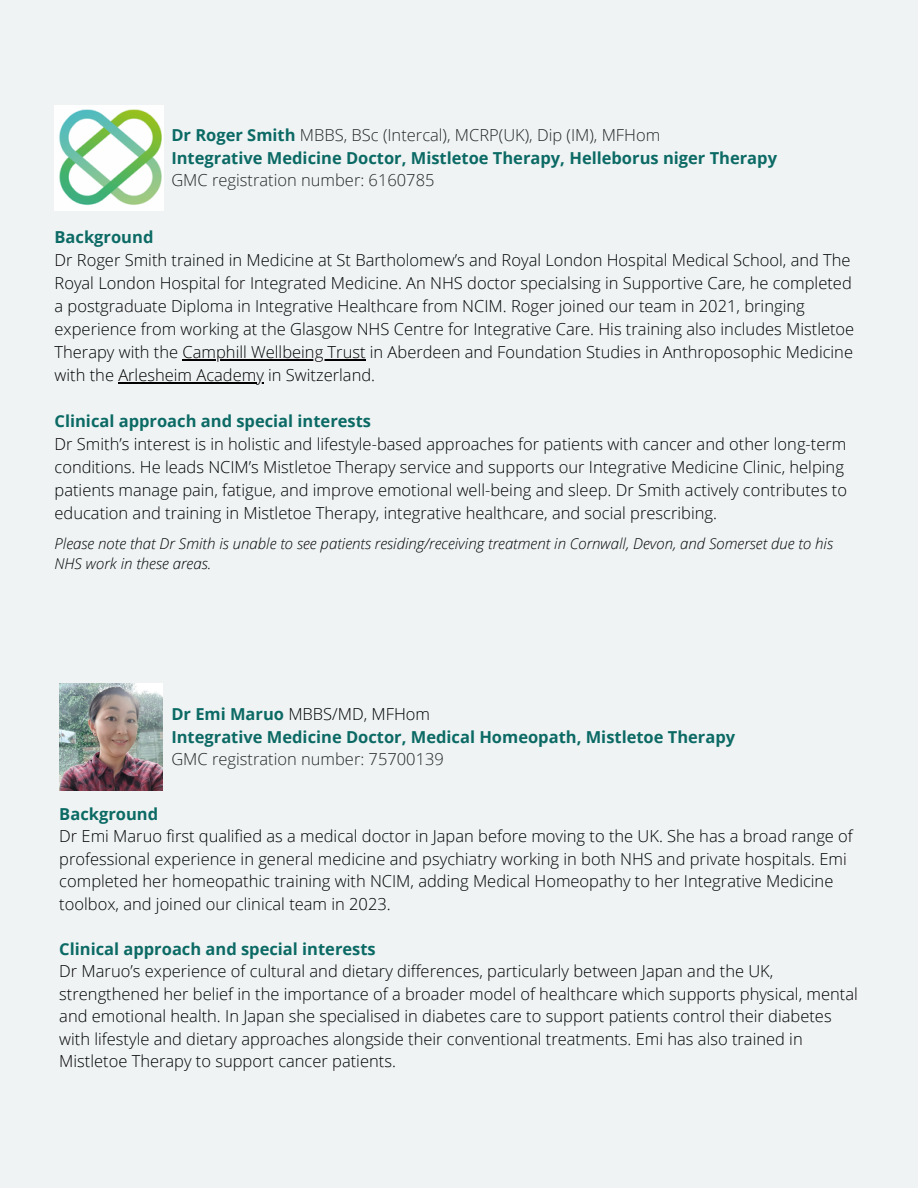
<style>
.page{position:relative;width:918px;height:1188px;background:#eff3f4}
.page>*{position:absolute;margin:0;border:0;box-sizing:border-box;transform-origin:0 0}
.t1{font:300 16.5px/22.5px "Open Sans";color:#000}
.t2{font:700 16.5px/22.5px "Open Sans";color:#0c6a65}
.t3{font:italic 300 15px/20.5px "Open Sans";color:#000}
.s1{font-weight:300;color:#232728}
.s2{font-weight:700;color:#0c6a65}
.s3{font-weight:300;color:#000}
</style>
<div class="page">
<img style="left:59px;top:684px;width:104px;height:107px">
<img style="left:54px;top:106px;width:109px;height:104px">
<hr style="left:183px;top:359px;width:183px;height:2px;background:#000">
<hr style="left:118px;top:382px;width:146px;height:2px;background:#000">
<h1 class="t2" style="left:171px;top:124px;width:607px">Dr Roger Smith <span class="s1">MBBS, BSc (Intercal), MCRP(UK), Dip (IM), MFHom<br></span>Integrative Medicine Doctor, Mistletoe Therapy, Helleborus niger Therapy<br><span class="s1">GMC registration number: 6160785</span></h1>
<h1 class="t1" style="left:55px;top:225px;width:801px;line-height:23px"><span class="s2">Background<br></span>Dr Roger Smith trained in Medicine at St Bartholomew’s and Royal London Hospital Medical School, and The Royal London Hospital for Integrated Medicine. An NHS doctor specialsing in Supportive Care, he completed a postgraduate Diploma in Integrative Healthcare from NCIM. Roger joined our team in 2021, bringing experience from working at the Glasgow NHS Centre for Integrative Care. His training also includes Mistletoe Therapy with the Camphill Wellbeing Trust in Aberdeen and Foundation Studies in Anthroposophic Medicine</h1>
<h1 class="t1" style="left:55px;top:364px;width:322px">with the Arlesheim Academy in Switzerland.</h1>
<p class="t1" style="left:55px;top:409px;width:794px;line-height:23px"><span class="s2">Clinical approach and special interests<br></span>Dr Smith’s interest is in holistic and lifestyle-based approaches for patients with cancer and other long-term conditions. He leads NCIM’s Mistletoe Therapy service and supports our Integrative Medicine Clinic, helping patients manage pain, fatigue, and improve emotional well-being and sleep. Dr Smith actively contributes to education and training in Mistletoe Therapy, integrative healthcare, and social prescribing.</p>
<p class="t3" style="left:55px;top:533px;width:780px">Please note that Dr Smith is unable to see patients residing/receiving treatment in Cornwall, Devon, and Somerset due to his<br>NHS work in these areas.</p>
<h1 class="t2" style="left:171px;top:703px;width:565px">Dr Emi Maruo <span class="s3">MBBS/MD, MFHom<br></span>Integrative Medicine Doctor, Medical Homeopath, Mistletoe Therapy<br><span class="s1">GMC registration number: 75700139</span></h1>
<p class="t1" style="left:59px;top:802px;width:795px"><span class="s2">Background<br></span>Dr Emi Maruo first qualified as a medical doctor in Japan before moving to the UK. She has a broad range of professional experience in general medicine and psychiatry working in both NHS and private hospitals. Emi completed her homeopathic training with NCIM, adding Medical Homeopathy to her Integrative Medicine toolbox, and joined our clinical team in 2023.</p>
<h1 class="t1" style="left:59px;top:937px;width:800px"><span class="s2">Clinical approach and special interests<br></span>Dr Maruo’s experience of cultural and dietary differences, particularly between Japan and the UK, strengthened her belief in the importance of a broader model of healthcare which supports physical, mental and emotional health. In Japan she specialised in diabetes care to support patients control their diabetes with lifestyle and dietary approaches alongside their conventional treatments. Emi has also trained in Mistletoe Therapy to support cancer patients.</h1>
</div>
